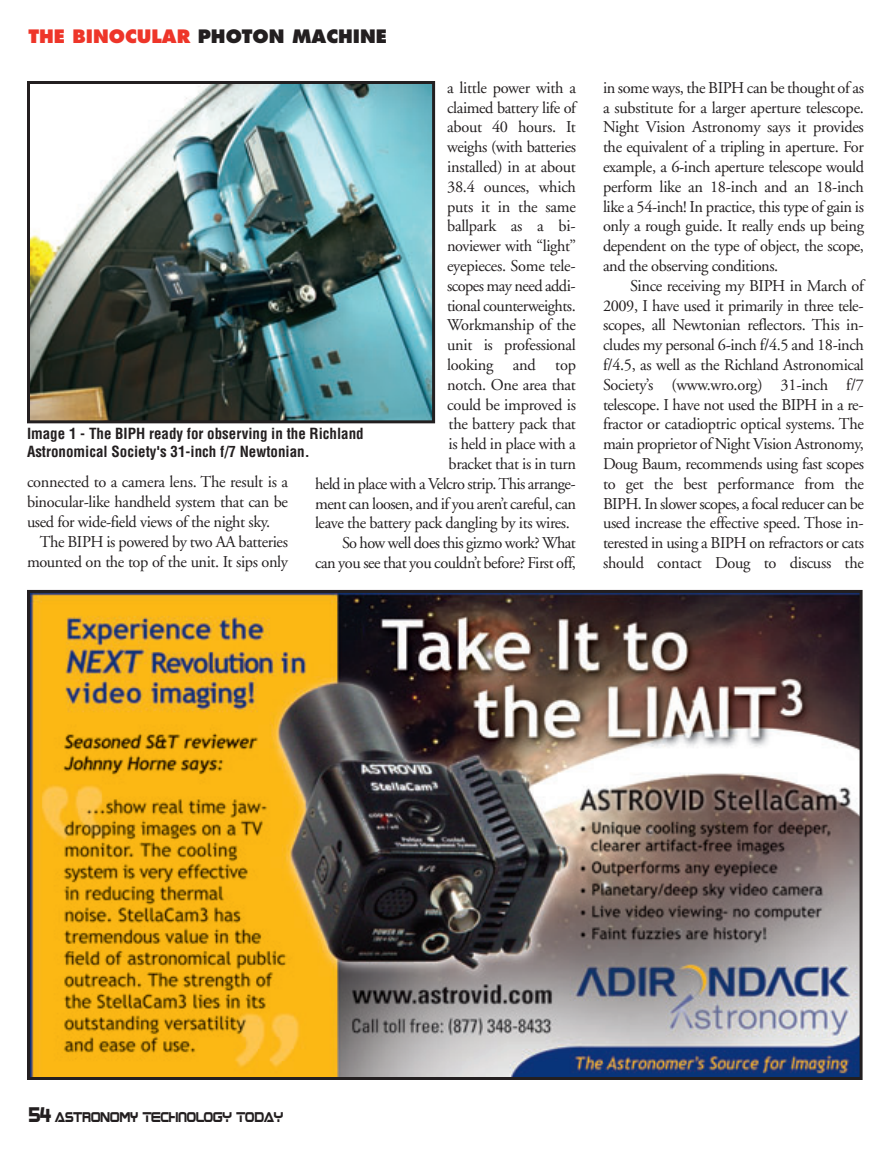
<style>
.page{position:relative;width:891px;height:1161px;background:#fff}
.page>*{position:absolute;margin:0;border:0;box-sizing:border-box;transform-origin:0 0}
.t1{font:800 18px "Futura";color:#231f20}
.t2{font:16.5px/19.8px "Adobe Garamond";letter-spacing:-.025em;color:#231f20;text-align:justify}
.t3{font:700 condensed 15px/18px "Helvetica";color:#231f20}
.t4{font:11.4px "Boom Box";color:#231f20;scale:.9 1}
.s1{color:#ee3529}
.s2{font-size:17.1px}
</style>
<div class="page">
<img style="left:31px;top:85px;width:400px;height:334px">
<div style="left:27px;top:81px;width:408px;height:342px;border:3px solid #231f20"></div>
<img style="left:31px;top:594px;width:828px;height:482px">
<div style="left:27px;top:590px;width:836px;height:490px;border:3px solid #231f20"></div>
<p class="t1" style="left:28px;top:29px;width:360px"><span class="s1">THE BINOCULAR</span> PHOTON MACHINE</p>
<p class="t2" style="left:447px;top:79px;width:130px">a little power with a</p>
<p class="t2" style="left:447px;top:99px;width:130px">claimed battery life of</p>
<p class="t2" style="left:447px;top:119px;width:130px">about 40 hours. It</p>
<p class="t2" style="left:447px;top:139px;width:130px">weighs (with batteries</p>
<p class="t2" style="left:447px;top:158px;width:130px">installed) in at about</p>
<p class="t2" style="left:447px;top:178px;width:130px">38.4 ounces, which</p>
<p class="t2" style="left:447px;top:198px;width:130px">puts it in the same</p>
<p class="t2" style="left:447px;top:218px;width:130px">ballpark as a bi-</p>
<p class="t2" style="left:447px;top:238px;width:130px">noviewer with “light”</p>
<p class="t2" style="left:447px;top:257px;width:130px">eyepieces. Some tele-</p>
<p class="t2" style="left:447px;top:277px;width:130px">scopes may need addi-</p>
<p class="t2" style="left:447px;top:297px;width:130px">tional counterweights.</p>
<p class="t2" style="left:447px;top:317px;width:130px">Workmanship of the</p>
<p class="t2" style="left:447px;top:337px;width:130px">unit is professional</p>
<p class="t2" style="left:447px;top:356px;width:130px">looking and top</p>
<p class="t2" style="left:447px;top:376px;width:130px">notch. One area that</p>
<p class="t2" style="left:447px;top:396px;width:130px">could be improved is</p>
<p class="t2" style="left:449px;top:416px;width:129px">the battery pack that</p>
<p class="t2" style="left:449px;top:436px;width:129px">is held in place with a</p>
<p class="t2" style="left:449px;top:455px;width:129px">bracket that is in turn</p>
<p class="t2" style="left:315px;top:475px;width:262px">held in place with a Velcro strip. This arrange-</p>
<p class="t2" style="left:315px;top:495px;width:263px">ment can loosen, and if you aren’t careful, can</p>
<p class="t2" style="left:315px;top:515px;width:256px">leave the battery pack dangling by its wires.</p>
<p class="t2" style="left:342px;top:535px;width:235px">So how well does this gizmo work? What</p>
<p class="t2" style="left:315px;top:554px;width:263px">can you see that you couldn’t before? First off,</p>
<p class="t3" style="left:27px;top:426px;width:338px">Image 1 - The BIPH ready for observing in the Richland<br>Astronomical Society's 31-inch f/7 Newtonian.</p>
<p class="t2" style="left:27px;top:474px;width:263px">connected to a camera lens. The result is a binocular-like handheld system that can be used for wide-field views of the night sky.</p>
<p class="t2" style="left:27px;top:533px;width:263px;text-align:right">The BIPH is powered by two AA batteries mounted on the top of the unit. It sips only</p>
<p class="t2" style="left:603px;top:79px;width:263px">in some ways, the BIPH can be thought of as a substitute for a larger aperture telescope.<br>Night Vision Astronomy says it provides the equivalent of a tripling in aperture. For example, a 6-inch aperture telescope would perform like an 18-inch and an 18-inch like a 54-inch! In practice, this type of gain is only a rough guide. It really ends up being dependent on the type of object, the scope, and the observing conditions.</p>
<p class="t2" style="left:603px;top:277px;width:263px;text-indent:27px">Since receiving my BIPH in March of 2009, I have used it primarily in three tele&shy;scopes, all Newtonian reflectors. This in&shy;cludes my personal 6-inch f/4.5 and 18-inch f/4.5, as well as the Richland Astronomical Society’s (www.wro.org) 31-inch f/7 telescope. I have not used the BIPH in a re&shy;fractor or catadioptric optical systems. The main proprietor of Night Vision Astronomy, Doug Baum, recommends using fast scopes to get the best performance from the BIPH. In slower scopes, a focal reducer can be used increase the effective speed. Those in&shy;terested in using a BIPH on refractors or cats should contact Doug to discuss the</p>
<p class="t4" style="left:28px;top:1111px;width:284px"><span class="s2">54</span> ASTRONOMY TECHNOLOGY TODAY</p>
</div>
